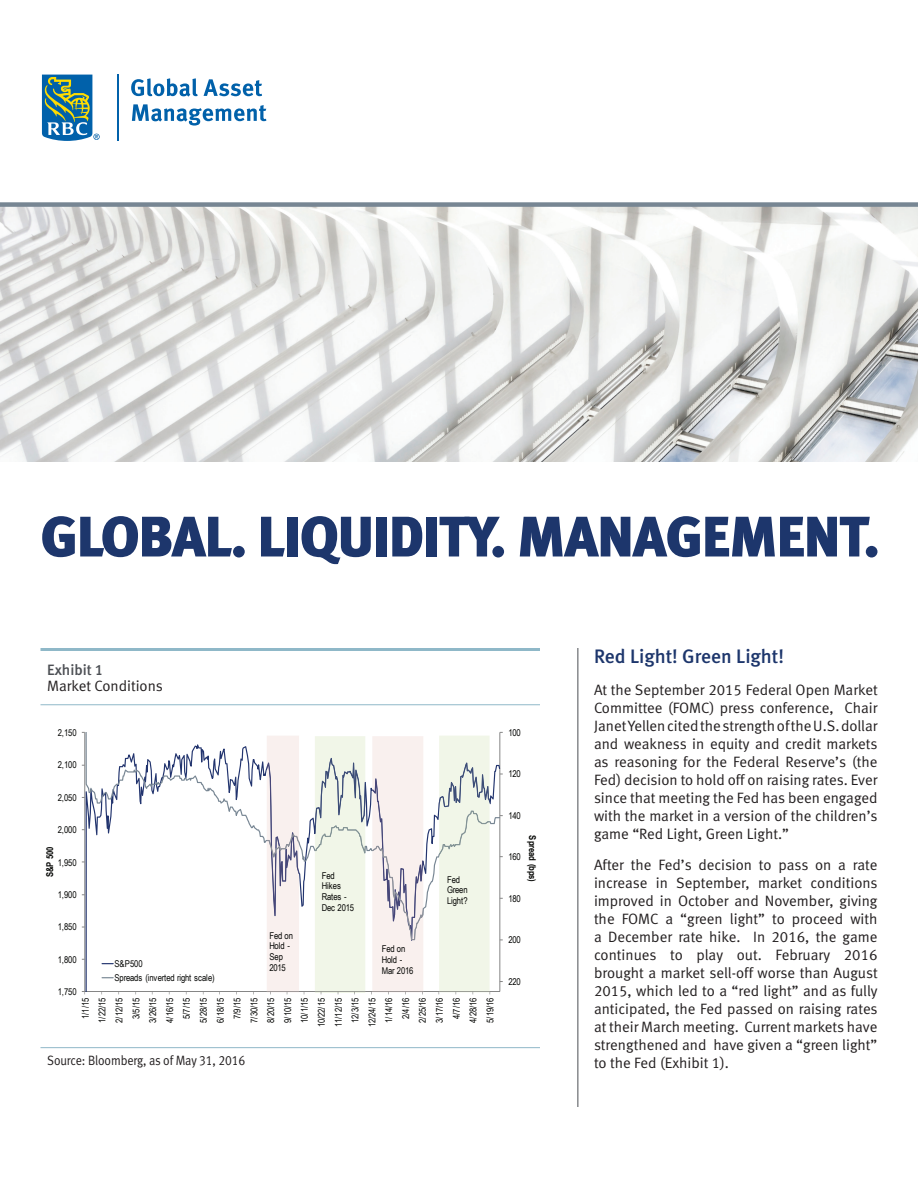
<style>
.page{position:relative;width:918px;height:1188px;background:#fff}
.page>*{position:absolute;margin:0;border:0;box-sizing:border-box;transform-origin:0 0}
.t1{font:57px "Meta Black LF";letter-spacing:-.02em;color:#1d366c}
.t2{font:19.5px "Meta Medium LF";color:#1d366c}
.t3{font:15px/18px "Meta Normal LF";color:#231f20;text-align:justify}
.t4{font:15px "Meta Medium LF";color:#4c4f54}
.t5{font:13.5px "Meta Normal LF";letter-spacing:-.01em;color:#231f20;scale:.9 1}
.t6{font:9.45px/16.8px "Arial Narrow";letter-spacing:-.02em;color:#040503}
.t7{font:700 9.45px "Arial Narrow";letter-spacing:-.015em;color:#040503}
</style>
<div class="page">
<img style="left:0;top:207px;width:918px;height:255px">
<div style="left:0;top:202px;width:918px;height:5px;background:#778693"></div>
<svg style="left:42px;top:75px;width:58px;height:66px"></svg>
<hr style="left:118px;top:75px;width:1px;height:66px;background:#0161aa">
<svg style="left:131px;top:78px;width:67px;height:19px"></svg>
<svg style="left:204px;top:79px;width:58px;height:17px"></svg>
<svg style="left:132px;top:104px;width:134px;height:22px"></svg>
<hr style="left:578px;top:648px;width:1px;height:459px;background:#4c4f54">
<hr style="left:40px;top:648px;width:500px;height:3px;background:#8fb8c8">
<hr style="left:40px;top:704px;width:500px;height:1px;background:#8fb8c8">
<hr style="left:40px;top:1047px;width:500px;height:1px;background:#8fb8c8">
<hr style="left:500px;top:732px;width:1px;height:260px;background:#868686">
<hr style="left:84px;top:732px;width:1px;height:260px;background:#868686">
<svg style="left:85px;top:732px;width:415px;height:208px"></svg>
<svg style="left:267px;top:736px;width:38px;height:258px;background:#eae4e6"></svg>
<svg style="left:371px;top:736px;width:53px;height:258px;background:#eee6e7"></svg>
<svg style="left:315px;top:736px;width:50px;height:258px;background:#e8eee2"></svg>
<svg style="left:439px;top:736px;width:52px;height:258px;background:#eaf0e4"></svg>
<h1 class="t1" style="left:40px;top:502px;width:841px">GLOBAL. LIQUIDITY. MANAGEMENT.</h1>
<p class="t4" style="left:47px;top:661px;width:58px">Exhibit 1</p>
<p class="t3" style="left:47px;top:677px;width:117px">Market Conditions</p>
<p class="t6" style="left:508px;top:724px;width:14px">100</p>
<p class="t6" style="left:508px;top:765px;width:14px">120</p>
<p class="t6" style="left:508px;top:807px;width:14px">140</p>
<p class="t6" style="left:508px;top:848px;width:14px">160</p>
<p class="t6" style="left:508px;top:890px;width:14px">180</p>
<p class="t6" style="left:508px;top:931px;width:14px">200</p>
<p class="t6" style="left:508px;top:973px;width:14px">220</p>
<p class="t6" style="left:58px;top:724px;width:20px">2,150</p>
<p class="t6" style="left:58px;top:756px;width:20px">2,100</p>
<p class="t6" style="left:58px;top:789px;width:20px">2,050</p>
<p class="t6" style="left:58px;top:821px;width:20px">2,000</p>
<p class="t7" style="left:43px;top:877px;width:32px;rotate:-90deg">S&amp;P 500</p>
<p class="t7" style="left:540px;top:835px;width:48px;rotate:90deg">Spread (bps)</p>
<p class="t6" style="left:58px;top:853px;width:20px">1,950</p>
<p class="t6" style="left:322px;top:869px;width:34px;line-height:10.8px">Fed<br>Hikes<br>Rates -<br>Dec 2015</p>
<p class="t6" style="left:447px;top:873px;width:22px;line-height:10.8px">Fed<br>Green<br>Light?</p>
<p class="t6" style="left:58px;top:886px;width:20px">1,900</p>
<p class="t6" style="left:58px;top:918px;width:20px">1,850</p>
<p class="t6" style="left:269px;top:930px;width:25px;line-height:10.8px">Fed on<br>Hold -<br>Sep<br>2015</p>
<p class="t6" style="left:382px;top:943px;width:33px;line-height:10.8px">Fed on<br>Hold -<br>Mar 2016</p>
<p class="t6" style="left:58px;top:951px;width:20px">1,800</p>
<p class="t6" style="left:114px;top:956px;width:102px;line-height:14.2px">S&amp;P500<br>Spreads (inverted right scale)</p>
<p class="t6" style="left:58px;top:983px;width:20px">1,750</p>
<p class="t6" style="left:77px;top:1027px;width:31px;text-align:right;rotate:-90deg">1/1/15<br>1/22/15<br>2/12/15<br>3/5/15<br>3/26/15<br>4/16/15<br>5/7/15<br>5/28/15<br>6/18/15<br>7/9/15<br>7/30/15<br>8/20/15<br>9/10/15<br>10/1/15<br>10/22/15<br>11/12/15<br>12/3/15<br>12/24/15<br>1/14/16<br>2/4/16<br>2/25/16<br>3/17/16<br>4/7/16<br>4/28/16<br>5/19/16</p>
<p class="t5" style="left:47px;top:1053px;width:222px">Source: Bloomberg, as of May 31, 2016</p>
<h2 class="t2" style="left:594px;top:645px;width:192px">Red Light! Green Light!</h2>
<p class="t3" style="left:594px;top:680px;width:285px">At the September 2015 Federal Open Market Committee (FOMC) press conference, Chair Janet Yellen cited the strength of the U.S. dollar and weakness in equity and credit markets as reasoning for the Federal Reserve’s (the Fed) decision to hold off on raising rates. Ever since that meeting the Fed has been engaged with the market in a version of the children’s game “Red Light, Green Light.”</p>
<p class="t3" style="left:594px;top:856px;width:285px">After the Fed’s decision to pass on a rate increase in September, market conditions improved in October and November, giving the FOMC a “green light” to proceed with a December rate hike. In 2016, the game continues to play out. February 2016 brought a market sell-off worse than August 2015, which led to a “red light” and as fully anticipated, the Fed passed on raising rates at their March meeting. Current markets have strengthened and have given a “green light” to the Fed (Exhibit 1).</p>
</div>
